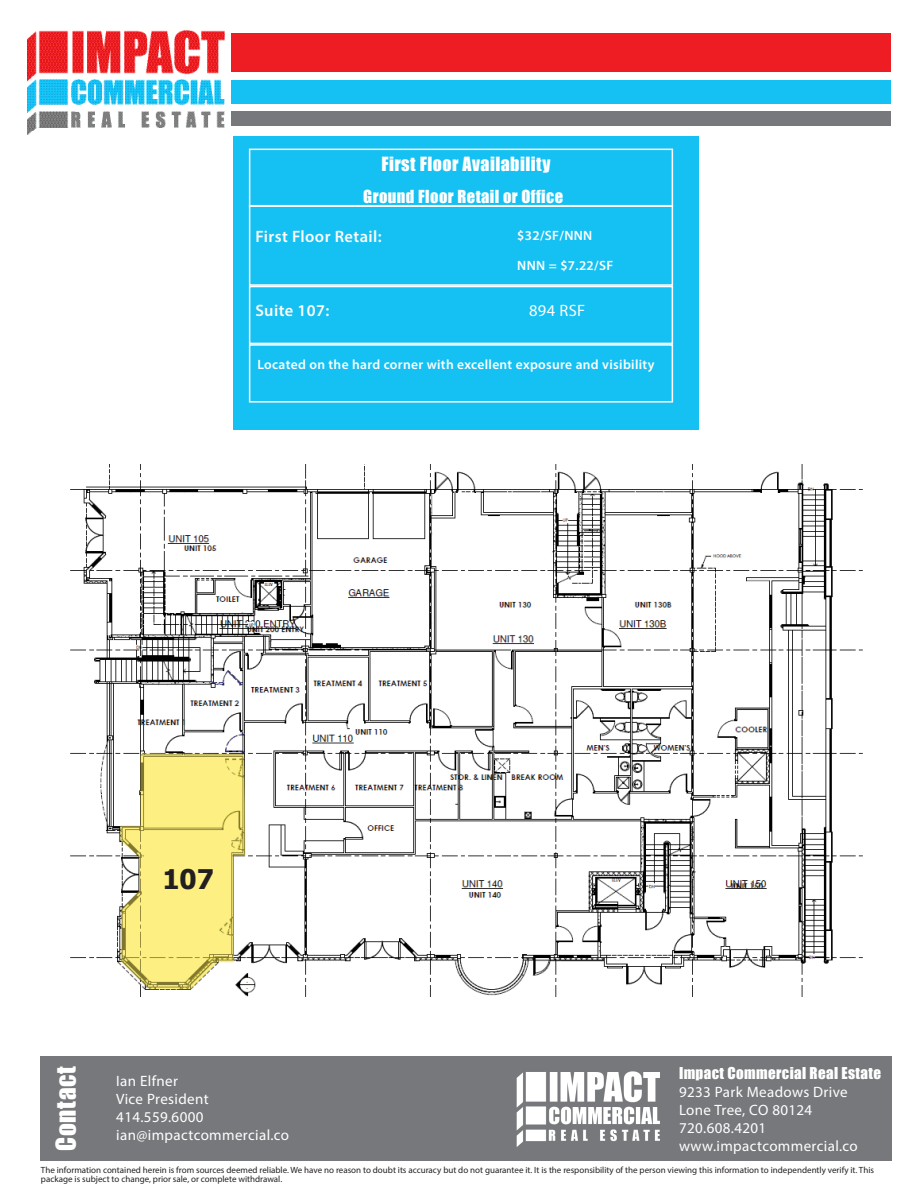
<style>
.page{position:relative;width:918px;height:1188px;background:#fff}
.page>*{position:absolute;margin:0;border:0;box-sizing:border-box;transform-origin:0 0}
.t1{font:700 27px "Tahoma";color:#231f20}
.t2{font:25.2px "Impact";letter-spacing:.025em;color:#fff}
.t3{font:18px "Impact";letter-spacing:.025em;color:#fff}
.t4{font:600 16.5px "Myriad Pro";letter-spacing:.025em;color:#fefcfd}
.t5{font:16.5px "Impact";letter-spacing:.025em;color:#fff}
.t6{font:16.5px "Myriad Pro";letter-spacing:.02em;color:#fff}
.t7{font:15px/18px "Myriad Pro";letter-spacing:.025em;color:#fff}
.t8{font:15px "Impact";letter-spacing:.025em;color:#fff}
.t9{font:600 13.5px "Myriad Pro";letter-spacing:.025em;color:#fff}
.t10{font:9px/9px "Myriad Pro";color:#231f20}
</style>
<div class="page">
<img style="left:27px;top:30px;width:198px;height:105px">
<div style="left:231px;top:33px;width:660px;height:39px;background:#ee1d23"></div>
<div style="left:231px;top:80px;width:660px;height:24px;background:#15c0f2"></div>
<div style="left:231px;top:111px;width:660px;height:15px;background:#76787b"></div>
<div style="left:40px;top:1056px;width:852px;height:105px;background:#76787b"></div>
<img style="left:516px;top:1071px;width:144px;height:76px">
<div style="left:233px;top:137px;width:466px;height:293px;background:#15c0f2"></div>
<img style="left:70px;top:464px;width:793px;height:532px">
<div style="left:249px;top:149px;width:424px;height:58px;border:2px solid #fff"></div>
<div style="left:249px;top:205px;width:424px;height:81px;border:2px solid #fff"></div>
<div style="left:249px;top:286px;width:424px;height:58px;border:2px solid #fff"></div>
<div style="left:249px;top:344px;width:424px;height:59px;border:2px solid #fff"></div>
<p class="t3" style="left:381px;top:150px;width:171px">First Floor Availability</p>
<p class="t5" style="left:363px;top:184px;width:201px">Ground Floor Retail or Office</p>
<p class="t4" style="left:255px;top:226px;width:128px">First Floor Retail:</p>
<p class="t9" style="left:517px;top:227px;width:77px">$32/SF/NNN</p>
<p class="t9" style="left:517px;top:257px;width:97px">NNN = $7.22/SF</p>
<p class="t4" style="left:255px;top:300px;width:75px">Suite 107:</p>
<p class="t6" style="left:529px;top:300px;width:58px">894 RSF</p>
<p class="t9" style="left:257px;top:356px;width:399px">Located on the hard corner with excellent exposure and visibility</p>
<p class="t1" style="left:162px;top:860px;width:53px">107</p>
<h2 class="t2" style="left:46px;top:1151px;width:86px;rotate:-90deg">Contact</h2>
<h3 class="t7" style="left:116px;top:1071px;width:174px">Ian Elfner<br>Vice President<br>414.559.6000 ian@impactcommercial.co</h3>
<h3 class="t8" style="left:679px;top:1061px;width:204px">Impact Commercial Real Estate</h3>
<h3 class="t7" style="left:679px;top:1082px;width:180px">9233 Park Meadows Drive<br>Lone Tree, CO 80124<br>720.608.4201 www.impactcommercial.co</h3>
<p class="t10" style="left:41px;top:1166px;width:835px">The information contained herein is from sources deemed reliable. We have no reason to doubt its accuracy but do not guarantee it. It is the responsibility of the person viewing this information to independently verify it. This package is subject to change, prior sale, or complete withdrawal.</p>
</div>
